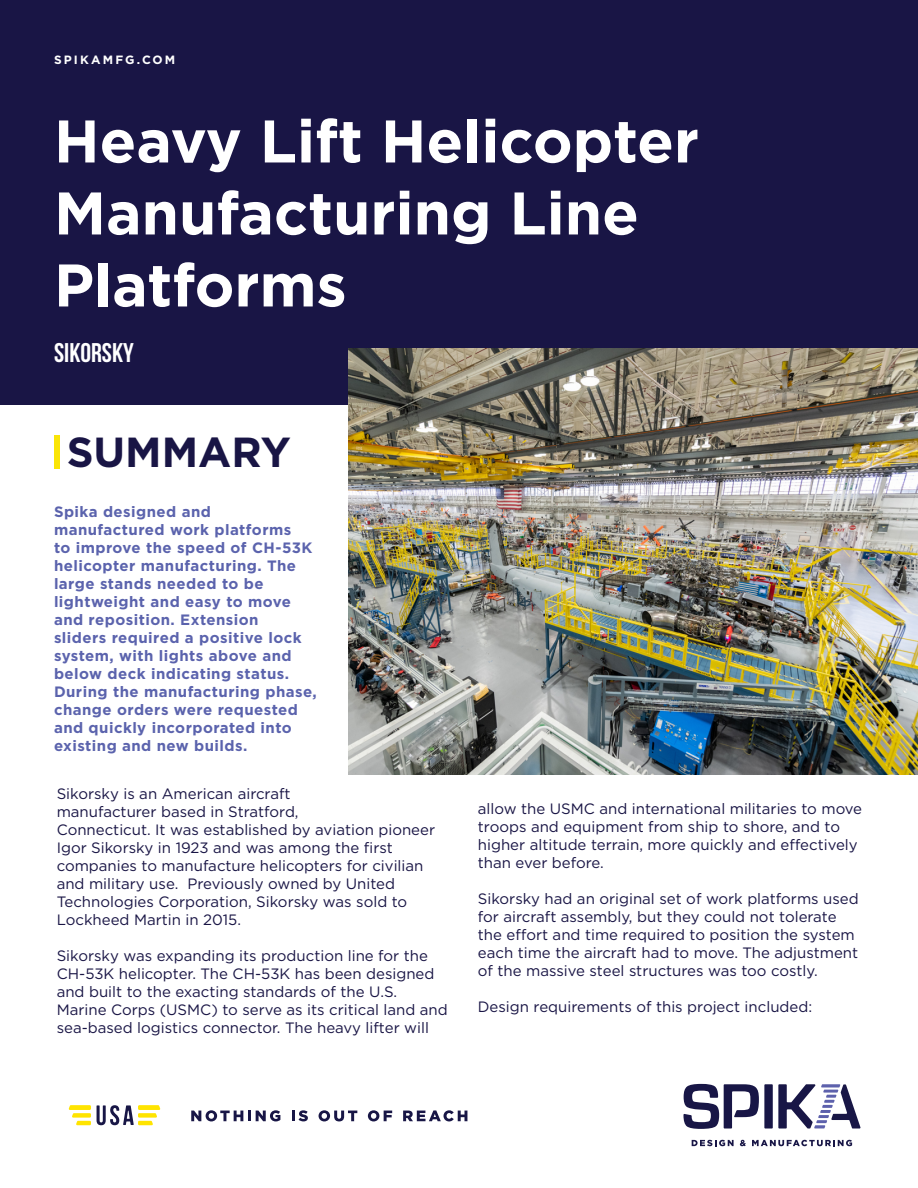
<style>
.page{position:relative;width:918px;height:1188px;background:#fff}
.page>*{position:absolute;margin:0;border:0;box-sizing:border-box;transform-origin:0 0}
.t1{font:700 60px/72px "Gotham";color:#fff}
.t2{font:700 42px "Gotham";color:#191545}
.t3{font:27px "Bebas Neue";color:#fff}
.t4{font:15px/18px "Gotham";color:#191545}
.t5{font:700 15px/18px "Gotham";letter-spacing:.03em;color:#5b63ad}
.t6{font:700 12px "Gotham";letter-spacing:.175em;color:#fff}
</style>
<div class="page">
<div style="left:0;top:0;width:918px;height:405px;background:#191545"></div>
<svg style="left:191px;top:1110px;width:89px;height:11px"></svg>
<svg style="left:292px;top:1110px;width:16px;height:11px"></svg>
<svg style="left:319px;top:1110px;width:38px;height:11px"></svg>
<svg style="left:368px;top:1110px;width:24px;height:11px"></svg>
<svg style="left:403px;top:1110px;width:64px;height:11px"></svg>
<svg style="left:69px;top:1105px;width:22px;height:20px"></svg>
<svg style="left:97px;top:1105px;width:63px;height:20px"></svg>
<div style="left:764px;top:1084px;width:9px;height:45px;background:#181646"></div>
<svg style="left:778px;top:1084px;width:83px;height:45px"></svg>
<svg style="left:683px;top:1084px;width:76px;height:45px"></svg>
<svg style="left:692px;top:1140px;width:42px;height:6px"></svg>
<svg style="left:740px;top:1140px;width:6px;height:6px"></svg>
<svg style="left:752px;top:1140px;width:100px;height:6px"></svg>
<img style="left:349px;top:349px;width:569px;height:426px">
<img style="left:54px;top:436px;width:5px;height:32px">
<p class="t6" style="left:54px;top:51px;width:123px">SPIKAMFG.COM</p>
<h1 class="t1" style="left:54px;top:105px;width:647px">Heavy Lift Helicopter<br>Manufacturing Line<br>Platforms</h1>
<h3 class="t3" style="left:54px;top:337px;width:81px">SIKORSKY</h3>
<h2 class="t2" style="left:67px;top:425px;width:226px">SUMMARY</h2>
<p class="t5" style="left:54px;top:502px;width:264px">Spika designed and manufactured work platforms<br>to improve the speed of CH-53K helicopter manufacturing. The large stands needed to be lightweight and easy to move and reposition. Extension<br>sliders required a positive lock system, with lights above and below deck indicating status.<br>During the manufacturing phase, change orders were requested and quickly incorporated into existing and new builds.</p>
<p class="t4" style="left:57px;top:785px;width:380px">Sikorsky is an American aircraft<br>manufacturer based in Stratford,<br>Connecticut. It was established by aviation pioneer Igor Sikorsky in 1923 and was among the first companies to manufacture helicopters for civilian and military use. Previously owned by United Technologies Corporation, Sikorsky was sold to Lockheed Martin in 2015.</p>
<p class="t4" style="left:57px;top:947px;width:392px">Sikorsky was expanding its production line for the CH-53K helicopter. The CH-53K has been designed and built to the exacting standards of the U.S.<br>Marine Corps (USMC) to serve as its critical land and sea-based logistics connector. The heavy lifter will</p>
<p class="t4" style="left:478px;top:799px;width:386px">allow the USMC and international militaries to move troops and equipment from ship to shore, and to higher altitude terrain, more quickly and effectively than ever before.</p>
<p class="t4" style="left:478px;top:889px;width:382px">Sikorsky had an original set of work platforms used for aircraft assembly, but they could not tolerate the effort and time required to position the system each time the aircraft had to move. The adjustment of the massive steel structures was too costly.</p>
<p class="t4" style="left:478px;top:997px;width:336px">Design requirements of this project included:</p>
</div>
